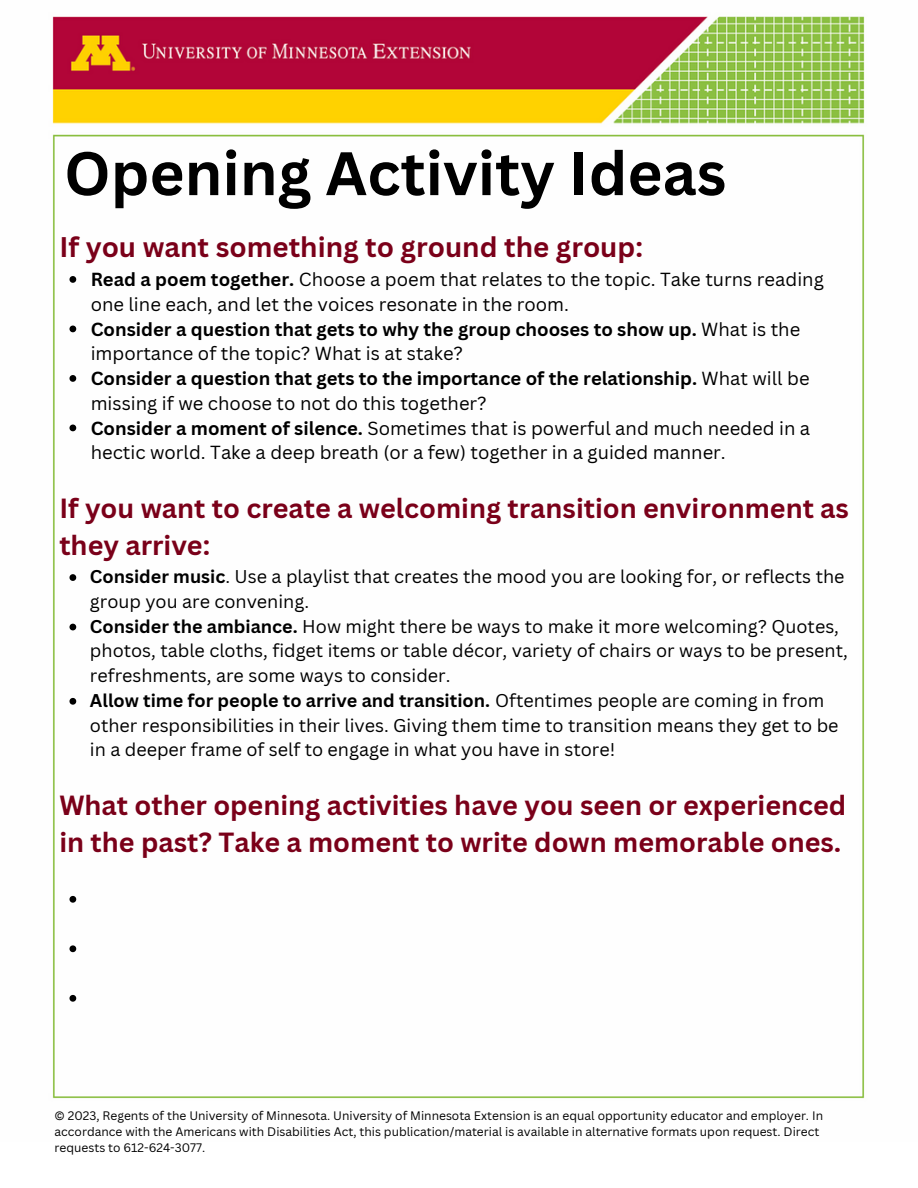
<style>
.page{position:relative;width:918px;height:1188px;background:#fff}
.page>*{position:absolute;margin:0;border:0;box-sizing:border-box;transform-origin:0 0}
.t1{font:700 60px "Canva Sans";color:#000}
.t2{font:700 27.6px "Canva Sans";color:#7a0019}
.t3{font:700 27px/37.2px "Canva Sans";color:#7a0019}
.t4{font:18.45px/24.8px "Canva Sans";color:#000}
.t5{font:18px/24.8px "Canva Sans";color:#000}
.t6{font:12px/16px "Canva Sans";color:#000}
.s1{font-weight:700}
</style>
<div class="page">
<img style="left:52px;top:16px;width:813px;height:1083px">
<svg style="left:69px;top:276px;width:7px;height:7px"></svg>
<svg style="left:69px;top:326px;width:7px;height:6px"></svg>
<svg style="left:69px;top:375px;width:7px;height:7px"></svg>
<svg style="left:69px;top:425px;width:7px;height:6px"></svg>
<svg style="left:69px;top:574px;width:7px;height:7px"></svg>
<svg style="left:69px;top:624px;width:7px;height:6px"></svg>
<svg style="left:69px;top:698px;width:7px;height:7px"></svg>
<svg style="left:69px;top:896px;width:7px;height:7px"></svg>
<svg style="left:69px;top:945px;width:7px;height:7px"></svg>
<svg style="left:69px;top:995px;width:7px;height:7px"></svg>
<h1 class="t1" style="left:64px;top:131px;width:664px">Opening Activity Ideas</h1>
<h2 class="t2" style="left:59px;top:227px;width:585px">If you want something to ground the group:</h2>
<p class="t4" style="left:91px;top:267px;width:735px"><span class="s1">Read a poem together.</span> Choose a poem that relates to the topic. Take turns reading one line each, and let the voices resonate in the room.<br><span class="s1">Consider a question that gets to why the group chooses to show up.</span> What is the importance of the topic? What is at stake?<br><span class="s1">Consider a question that gets to the importance of the relationship.</span> What will be missing if we choose to not do this together?<br><span class="s1">Consider a moment of silence.</span> Sometimes that is powerful and much needed in a hectic world. Take a deep breath (or a few) together in a guided manner.</p>
<h3 class="t3" style="left:59px;top:489px;width:791px">If you want to create a welcoming transition environment as they arrive:</h3>
<p class="t5" style="left:90px;top:564px;width:760px"><span class="s1">Consider music</span>. Use a playlist that creates the mood you are looking for, or reflects the group you are convening.<br><span class="s1">Consider the ambiance.</span> How might there be ways to make it more welcoming? Quotes, photos, table cloths, fidget items or table décor, variety of chairs or ways to be present, refreshments, are some ways to consider.<br><span class="s1">Allow time for people to arrive and transition.</span> Oftentimes people are coming in from other responsibilities in their lives. Giving them time to transition means they get to be in a deeper frame of self to engage in what you have in store!</p>
<h3 class="t3" style="left:59px;top:786px;width:788px">What other opening activities have you seen or experienced in the past? Take a moment to write down memorable ones.</h3>
<p class="t6" style="left:55px;top:1107px;width:770px">© 2023, Regents of the University of Minnesota. University of Minnesota Extension is an equal opportunity educator and employer. In accordance with the Americans with Disabilities Act, this publication/material is available in alternative formats upon request. Direct requests to 612-624-3077.</p>
</div>
